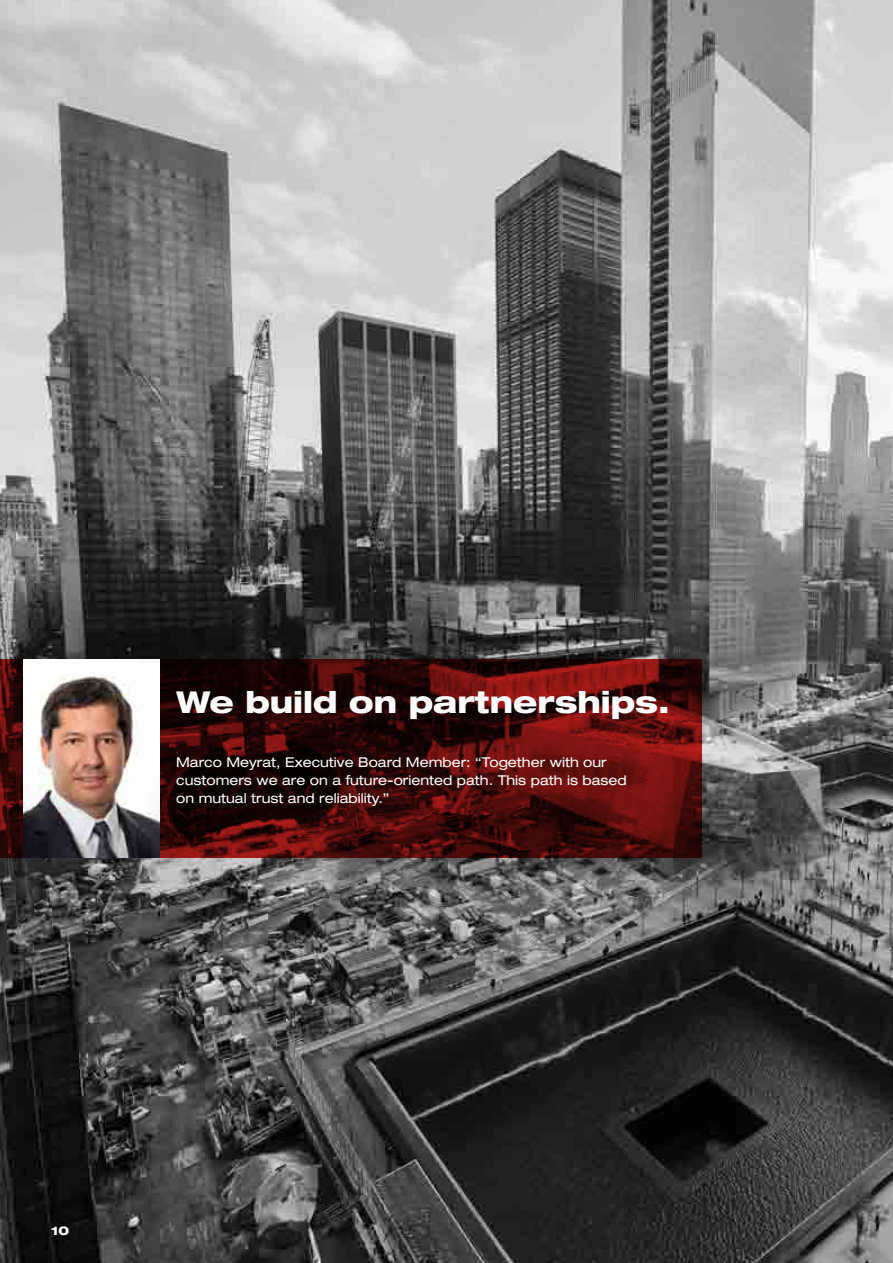
<style>
.page{position:relative;width:893px;height:1263px;background:#fff}
.page>*{position:absolute;margin:0;border:0;box-sizing:border-box;transform-origin:0 0}
.t1{font:800 expanded 30px "Hilti";color:#fff}
.t2{font:expanded 13.5px/18px "Hilti";color:#fff}
.t3{font:800 expanded 12px "Hilti";color:#fff}
</style>
<div class="page">
<img style="left:0;top:0;width:893px;height:1263px">
<svg style="left:0;top:659px;width:702px;height:198px;background:#400a09"></svg>
<img style="left:23px;top:659px;width:136px;height:198px">
<h1 class="t1" style="left:176px;top:685px;width:495px">We build on partnerships.</h1>
<p class="t2" style="left:176px;top:753px;width:452px">Marco Meyrat, Executive Board Member: “Together with our customers we are on a future-oriented path. This path is based on mutual trust and reliability.”</p>
<p class="t3" style="left:51px;top:1224px;width:19px">10</p>
</div>
